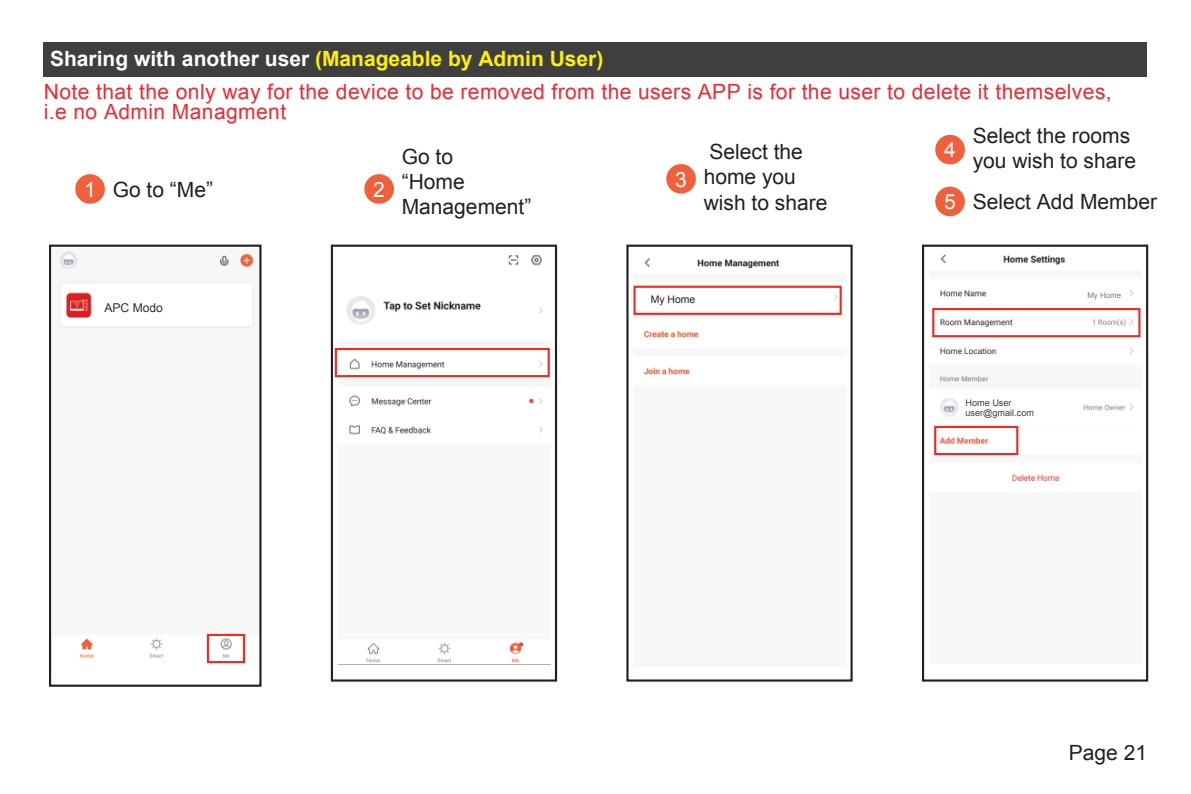
<style>
.page{position:relative;width:1191px;height:794px;background:#fff}
.page>*{position:absolute;margin:0;border:0;box-sizing:border-box;transform-origin:0 0}
.t1{font:21px/19.9px "Arial";letter-spacing:.02em;color:#ee2831}
.t2{font:21px/25.2px "Arial";color:#231f20}
.t3{font:700 21px "Arial";color:#fff101}
.t4{font:21px "Arial";color:#fff}
.t5{font:12.25px "Arial";color:#292f31}
.t6{font:10.5px "Arial";color:#231f20}
.t7{font:9.1px/10.2px "Arial";color:#3f3f40}
.t8{font:7.7px "Arial";color:#7a7c7e}
.s1{color:#fff}
</style>
<div class="page">
<div style="left:44px;top:42px;width:1103px;height:34px;background:#3f3f40"></div>
<div style="left:75px;top:174px;width:30px;height:30px;background:#ef603b;border-radius:50%"></div>
<div style="left:364px;top:174px;width:30px;height:30px;background:#ef603b;border-radius:50%"></div>
<div style="left:666px;top:164px;width:30px;height:30px;background:#ef603b;border-radius:50%"></div>
<div style="left:935px;top:135px;width:29px;height:29px;background:#ef603b;border-radius:50%"></div>
<div style="left:935px;top:187px;width:29px;height:29px;background:#ef603b;border-radius:50%"></div>
<div style="left:626px;top:245px;width:226px;height:436px;border:2px solid #231f20"></div>
<img style="left:633px;top:258px;width:209px;height:117px">
<div style="left:633px;top:286px;width:208px;height:29px;border:2px solid #ee2a23"></div>
<div style="left:644px;top:292px;width:59px;height:10px;background:#fff"></div>
<div style="left:331px;top:245px;width:226px;height:436px;border:2px solid #231f20"></div>
<img style="left:338px;top:255px;width:212px;height:410px">
<div style="left:335px;top:348px;width:215px;height:29px;border:2px solid #ee2a23"></div>
<div style="left:383px;top:314px;width:91px;height:10px;background:#fff"></div>
<div style="left:922px;top:245px;width:226px;height:436px;border:2px solid #231f20"></div>
<img style="left:932px;top:254px;width:209px;height:227px">
<div style="left:932px;top:308px;width:208px;height:29px;border:2px solid #ee2a23"></div>
<div style="left:934px;top:426px;width:84px;height:29px;border:2px solid #ee2a23"></div>
<div style="left:1066px;top:287px;width:60px;height:11px;background:#fff"></div>
<div style="left:963px;top:396px;width:91px;height:24px;background:#fff"></div>
<img style="left:58px;top:251px;width:197px;height:408px">
<div style="left:207px;top:634px;width:38px;height:29px;border:2px solid #ee2a23"></div>
<div style="left:95px;top:299px;width:72px;height:19px;background:#fff"></div>
<div style="left:49px;top:245px;width:212px;height:442px;border:2px solid #231f20"></div>
<p class="t3" style="left:50px;top:45px;width:555px"><span class="s1">Sharing with another user</span> (Manageable by Admin User)</p>
<p class="t1" style="left:44px;top:82px;width:1069px">Note that the only way for the device to be removed from the users APP is for the user to delete it themselves, i.e no Admin Managment</p>
<p class="t2" style="left:84px;top:177px;width:130px"><span class="s1">1</span> Go to “Me”</p>
<p class="t5" style="left:104px;top:299px;width:60px">APC Modo</p>
<p class="t4" style="left:373px;top:176px;width:13px">2</p>
<p class="t2" style="left:402px;top:144px;width:131px">Go to<br>“Home<br>Management”</p>
<p class="t4" style="left:675px;top:165px;width:13px">3</p>
<p class="t2" style="left:703px;top:139px;width:125px">Select the home you wish to share</p>
<p class="t2" style="left:972px;top:123px;width:165px">Select the rooms you wish to share</p>
<p class="t4" style="left:944px;top:136px;width:13px">4</p>
<p class="t2" style="left:944px;top:189px;width:214px"><span class="s1">5</span> Select Add Member</p>
<p class="t6" style="left:651px;top:292px;width:46px">My Home</p>
<p class="t8" style="left:1087px;top:290px;width:35px">My Home</p>
<p class="t7" style="left:965px;top:398px;width:70px">Home User user@gmail.com</p>
<p class="t2" style="left:1068px;top:740px;width:80px">Page 21</p>
</div>
